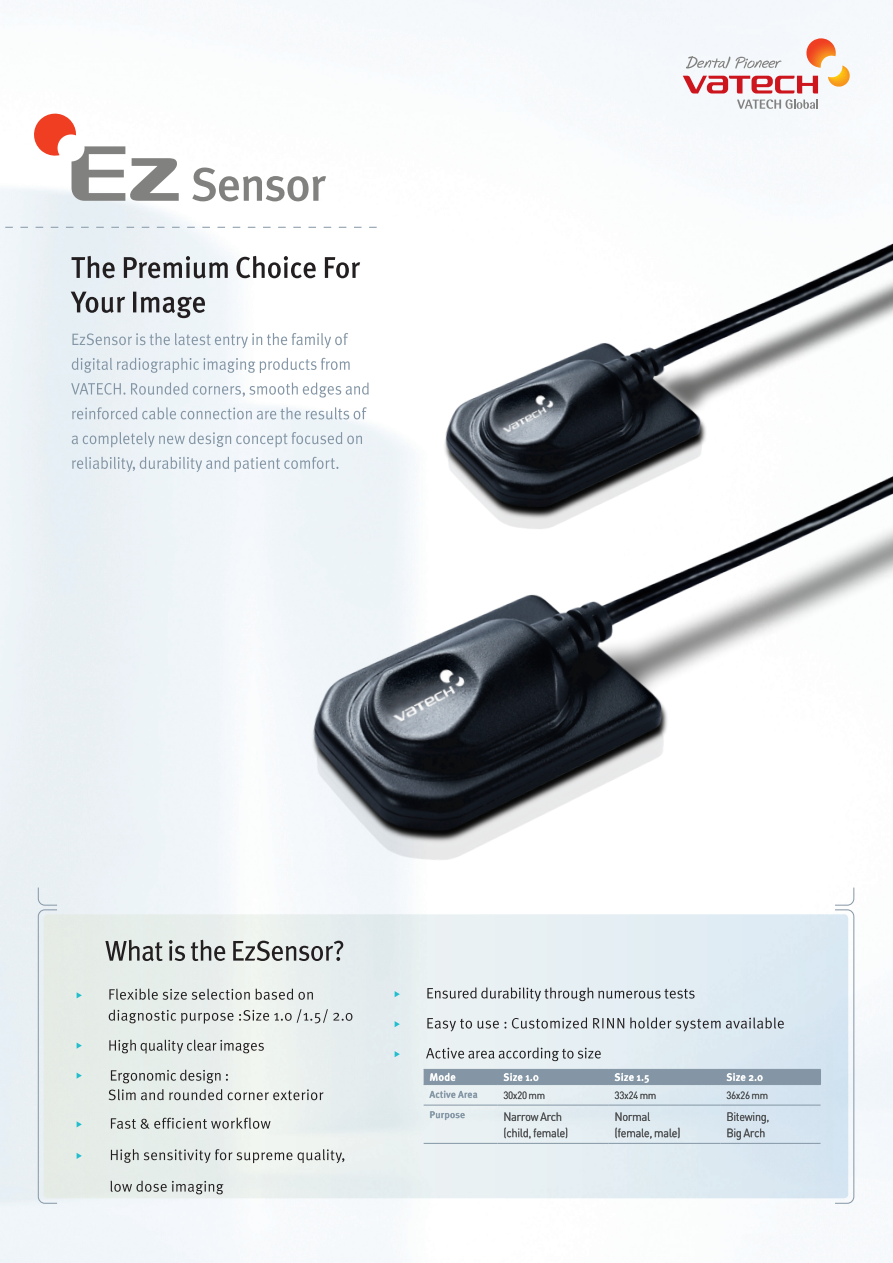
<style>
.page{position:relative;width:893px;height:1263px;background:#fff}
.page>*{position:absolute;margin:0;border:0;box-sizing:border-box;transform-origin:0 0}
.기능설명바디{font:12px "DIN";letter-spacing:-.025em;color:#4b4c4d;scale:.91 1}
.기능설명바디-2{font:500 10.5px "Meta Plus";letter-spacing:.025em;color:#fff}
.기능설명바디-3{font:10.5px "DIN";letter-spacing:-.025em;color:#4b4c4d;scale:.91 1}
.기능설명바디-4{font:500 9.75px "Meta Plus";letter-spacing:.025em;color:#8496a5}
</style>
<div class="page">
<img style="left:0;top:0;width:893px;height:1263px">
<svg style="left:192px;top:168px;width:134px;height:33px"></svg>
<svg style="left:32px;top:111px;width:147px;height:90px"></svg>
<img style="left:0;top:218px;width:893px;height:693px">
<div style="left:44px;top:914px;width:804px;height:284px;background:linear-gradient(to right,#ecf0ea,#dceaf4);border-radius:4px"></div>
<svg style="left:38px;top:887px;width:19px;height:316px;background:#e1e8e6"></svg>
<svg style="left:835px;top:887px;width:19px;height:316px"></svg>
<svg style="left:111px;top:1180px;width:113px;height:14px;background:#bec4c2"></svg>
<svg style="left:111px;top:1149px;width:233px;height:14px"></svg>
<svg style="left:77px;top:1153px;width:5px;height:6px"></svg>
<svg style="left:111px;top:1117px;width:160px;height:12px;background:#bcc0bd"></svg>
<svg style="left:77px;top:1121px;width:5px;height:6px"></svg>
<svg style="left:109px;top:1089px;width:215px;height:11px;background:#bdc1be"></svg>
<svg style="left:111px;top:1069px;width:117px;height:14px;background:#bfc4c2"></svg>
<svg style="left:77px;top:1072px;width:5px;height:7px"></svg>
<svg style="left:109px;top:1039px;width:155px;height:15px;background:#c3c7c5"></svg>
<svg style="left:77px;top:1042px;width:5px;height:7px"></svg>
<svg style="left:109px;top:1009px;width:243px;height:15px;background:#c9cecc"></svg>
<svg style="left:109px;top:988px;width:204px;height:12px;background:#bdc1bf"></svg>
<svg style="left:77px;top:992px;width:5px;height:6px"></svg>
<svg style="left:105px;top:940px;width:238px;height:21px;background:#adb0af"></svg>
<svg style="left:426px;top:1047px;width:175px;height:14px;background:#c3c8cb"></svg>
<svg style="left:395px;top:1051px;width:5px;height:6px"></svg>
<svg style="left:427px;top:1017px;width:357px;height:14px;background:#bfc7cb"></svg>
<svg style="left:395px;top:1021px;width:5px;height:6px"></svg>
<svg style="left:427px;top:987px;width:268px;height:14px;background:#c0c6c9"></svg>
<svg style="left:395px;top:991px;width:5px;height:6px"></svg>
<hr style="left:424px;top:1084px;width:73px;height:1px;background:#8496a5">
<hr style="left:497px;top:1084px;width:112px;height:1px;background:#8496a5">
<hr style="left:609px;top:1084px;width:111px;height:1px;background:#8496a5">
<hr style="left:720px;top:1084px;width:101px;height:1px;background:#8496a5">
<hr style="left:424px;top:1105px;width:73px;height:1px;background:#8496a5">
<hr style="left:497px;top:1105px;width:112px;height:1px;background:#8496a5">
<hr style="left:609px;top:1105px;width:111px;height:1px;background:#8496a5">
<hr style="left:720px;top:1105px;width:100px;height:1px;background:#8496a5">
<hr style="left:424px;top:1143px;width:73px;height:1px;background:#8496a5">
<hr style="left:497px;top:1143px;width:112px;height:1px;background:#8496a5">
<hr style="left:609px;top:1143px;width:111px;height:1px;background:#8496a5">
<hr style="left:720px;top:1143px;width:100px;height:1px;background:#8496a5">
<svg style="left:727px;top:1129px;width:37px;height:11px"></svg>
<svg style="left:727px;top:1112px;width:41px;height:11px"></svg>
<svg style="left:616px;top:1128px;width:63px;height:11px"></svg>
<svg style="left:616px;top:1112px;width:34px;height:9px"></svg>
<svg style="left:504px;top:1128px;width:63px;height:11px"></svg>
<svg style="left:504px;top:1112px;width:57px;height:9px"></svg>
<svg style="left:430px;top:1111px;width:35px;height:9px"></svg>
<svg style="left:727px;top:1091px;width:40px;height:8px"></svg>
<svg style="left:615px;top:1091px;width:40px;height:8px"></svg>
<svg style="left:504px;top:1091px;width:40px;height:8px"></svg>
<svg style="left:430px;top:1090px;width:47px;height:8px"></svg>
<svg style="left:424px;top:1069px;width:397px;height:15px;background:#8a9ba9"></svg>
<svg style="left:71px;top:292px;width:134px;height:26px;background:#b1b4b8"></svg>
<svg style="left:72px;top:256px;width:288px;height:22px"></svg>
<svg style="left:72px;top:457px;width:266px;height:15px"></svg>
<svg style="left:72px;top:432px;width:290px;height:15px"></svg>
<svg style="left:72px;top:407px;width:295px;height:13px"></svg>
<svg style="left:71px;top:382px;width:298px;height:16px"></svg>
<svg style="left:72px;top:358px;width:278px;height:15px"></svg>
<svg style="left:72px;top:333px;width:276px;height:15px"></svg>
<svg style="left:737px;top:99px;width:81px;height:10px"></svg>
<svg style="left:683px;top:38px;width:167px;height:55px"></svg>
<p class="기능설명바디-2" style="left:430px;top:1071px;width:28px">Mode</p>
<p class="기능설명바디-2" style="left:503px;top:1071px;width:37px">Size 1.0</p>
<p class="기능설명바디-2" style="left:615px;top:1071px;width:36px">Size 1.5</p>
<p class="기능설명바디-2" style="left:726px;top:1071px;width:38px">Size 2.0</p>
<p class="기능설명바디-4" style="left:430px;top:1088px;width:50px">Active Area</p>
<p class="기능설명바디-3" style="left:503px;top:1089px;width:47px">30x20 mm</p>
<p class="기능설명바디-3" style="left:615px;top:1089px;width:47px">33x24 mm</p>
<p class="기능설명바디-3" style="left:726px;top:1089px;width:47px">36x26 mm</p>
<p class="기능설명바디-4" style="left:430px;top:1109px;width:37px">Purpose</p>
<p class="기능설명바디" style="left:503px;top:1109px;width:66px">Narrow Arch</p>
<p class="기능설명바디" style="left:503px;top:1125px;width:73px">(child, female)</p>
<p class="기능설명바디" style="left:726px;top:1109px;width:49px">Bitewing,</p>
<p class="기능설명바디" style="left:726px;top:1125px;width:45px">Big Arch</p>
<p class="기능설명바디" style="left:615px;top:1109px;width:41px">Normal</p>
<p class="기능설명바디" style="left:615px;top:1125px;width:74px">(female, male)</p>
</div>
